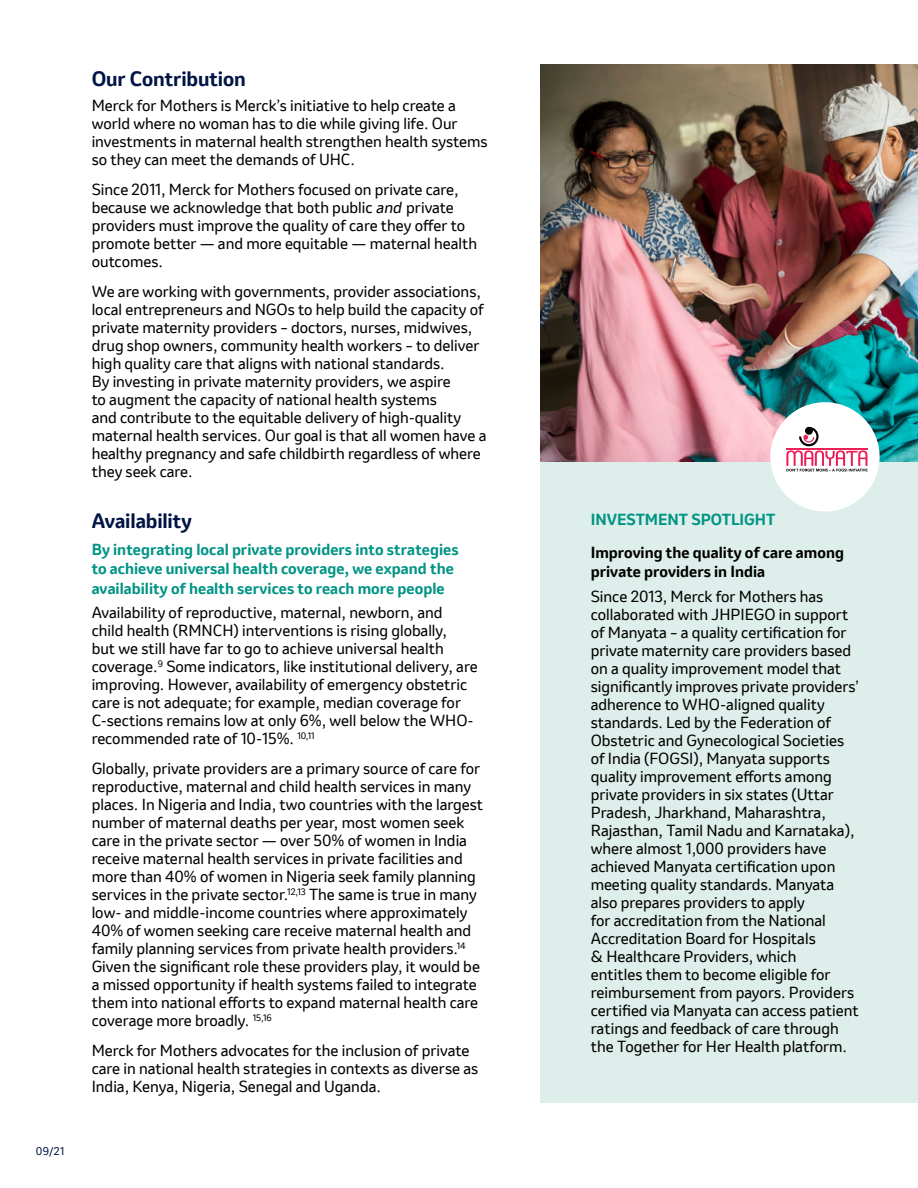
<style>
.page{position:relative;width:918px;height:1188px;background:#fff}
.page>*{position:absolute;margin:0;border:0;box-sizing:border-box;transform-origin:0 0}
.Sub-head{font:700 19.5px "Invention";letter-spacing:-.005em;color:#001544}
.t1{font:15px/18px "Invention";color:#000}
.Sub-head-2{font:700 15px/19.5px "Invention";color:#009484}
.Sub-head-3{font:700 15px/19.5px "Invention";color:#000}
.t2{font:10.5px "Invention";color:#001544}
.s1{font-style:italic}
</style>
<div class="page">
<div style="left:540px;top:462px;width:378px;height:640px;background:#deeeeb"></div>
<img style="left:541px;top:64px;width:377px;height:398px">
<div style="left:770px;top:402px;width:110px;height:110px;background:#fff;border-radius:50%"></div>
<svg style="left:786px;top:427px;width:81px;height:44px"></svg>
<p class="t2" style="left:36px;top:1144px;width:30px">09/21</p>
<p class="Sub-head" style="left:92px;top:64px;width:156px">Our Contribution</p>
<p class="t1" style="left:92px;top:96px;width:397px">Merck for Mothers is Merck’s initiative to help create a world where no woman has to die while giving life. Our investments in maternal health strengthen health systems so they can meet the demands of UHC.</p>
<p class="t1" style="left:92px;top:180px;width:387px">Since 2011, Merck for Mothers focused on private care, because we acknowledge that both public <span class="s1">and</span> private providers must improve the quality of care they offer to promote better — and more equitable — maternal health outcomes.</p>
<p class="t1" style="left:92px;top:282px;width:396px">We are working with governments, provider associations, local entrepreneurs and NGOs to help build the capacity of private maternity providers – doctors, nurses, midwives, drug shop owners, community health workers – to deliver high quality care that aligns with national standards.<br>By investing in private maternity providers, we aspire<br>to augment the capacity of national health systems<br>and contribute to the equitable delivery of high-quality maternal health services. Our goal is that all women have a healthy pregnancy and safe childbirth regardless of where they seek care.</p>
<p class="Sub-head" style="left:92px;top:507px;width:102px">Availability</p>
<p class="Sub-head-2" style="left:92px;top:539px;width:368px">By integrating local private providers into strategies to achieve universal health coverage, we expand the availability of health services to reach more people</p>
<p class="t1" style="left:92px;top:604px;width:388px">Availability of reproductive, maternal, newborn, and child health (RMNCH) interventions is rising globally,<br>but we still have far to go to achieve universal health coverage.<sup>9</sup> Some indicators, like institutional delivery, are improving. However, availability of emergency obstetric care is not adequate; for example, median coverage for C-sections remains low at only 6%, well below the WHO&shy;recommended rate of 10-15%. <sup>10,11</sup></p>
<p class="t1" style="left:92px;top:760px;width:393px">Globally, private providers are a primary source of care for reproductive, maternal and child health services in many places. In Nigeria and India, two countries with the largest number of maternal deaths per year, most women seek care in the private sector — over 50% of women in India receive maternal health services in private facilities and more than 40% of women in Nigeria seek family planning services in the private sector.<sup>12,13</sup> The same is true in many low- and middle-income countries where approximately 40% of women seeking care receive maternal health and family planning services from private health providers.<sup>14<br></sup>Given the significant role these providers play, it would be a missed opportunity if health systems failed to integrate them into national efforts to expand maternal health care coverage more broadly. <sup>15,16</sup></p>
<p class="t1" style="left:92px;top:1042px;width:388px">Merck for Mothers advocates for the inclusion of private care in national health strategies in contexts as diverse as<br>India, Kenya, Nigeria, Senegal and Uganda.</p>
<p class="Sub-head-2" style="left:591px;top:510px;width:186px">INVESTMENT SPOTLIGHT</p>
<p class="Sub-head-3" style="left:591px;top:543px;width:255px">Improving the quality of care among private providers in India</p>
<p class="t1" style="left:591px;top:587px;width:270px">Since 2013, Merck for Mothers has collaborated with JHPIEGO in support of Manyata – a quality certification for private maternity care providers based on a quality improvement model that significantly improves private providers’ adherence to WHO-aligned quality standards. Led by the Federation of Obstetric and Gynecological Societies of India (FOGSI), Manyata supports quality improvement efforts among private providers in six states (Uttar Pradesh, Jharkhand, Maharashtra, Rajasthan, Tamil Nadu and Karnataka), where almost 1,000 providers have achieved Manyata certification upon meeting quality standards. Manyata also prepares providers to apply<br>for accreditation from the National Accreditation Board for Hospitals<br>&amp; Healthcare Providers, which<br>entitles them to become eligible for reimbursement from payors. Providers certified via Manyata can access patient ratings and feedback of care through the Together for Her Health platform.</p>
</div>
